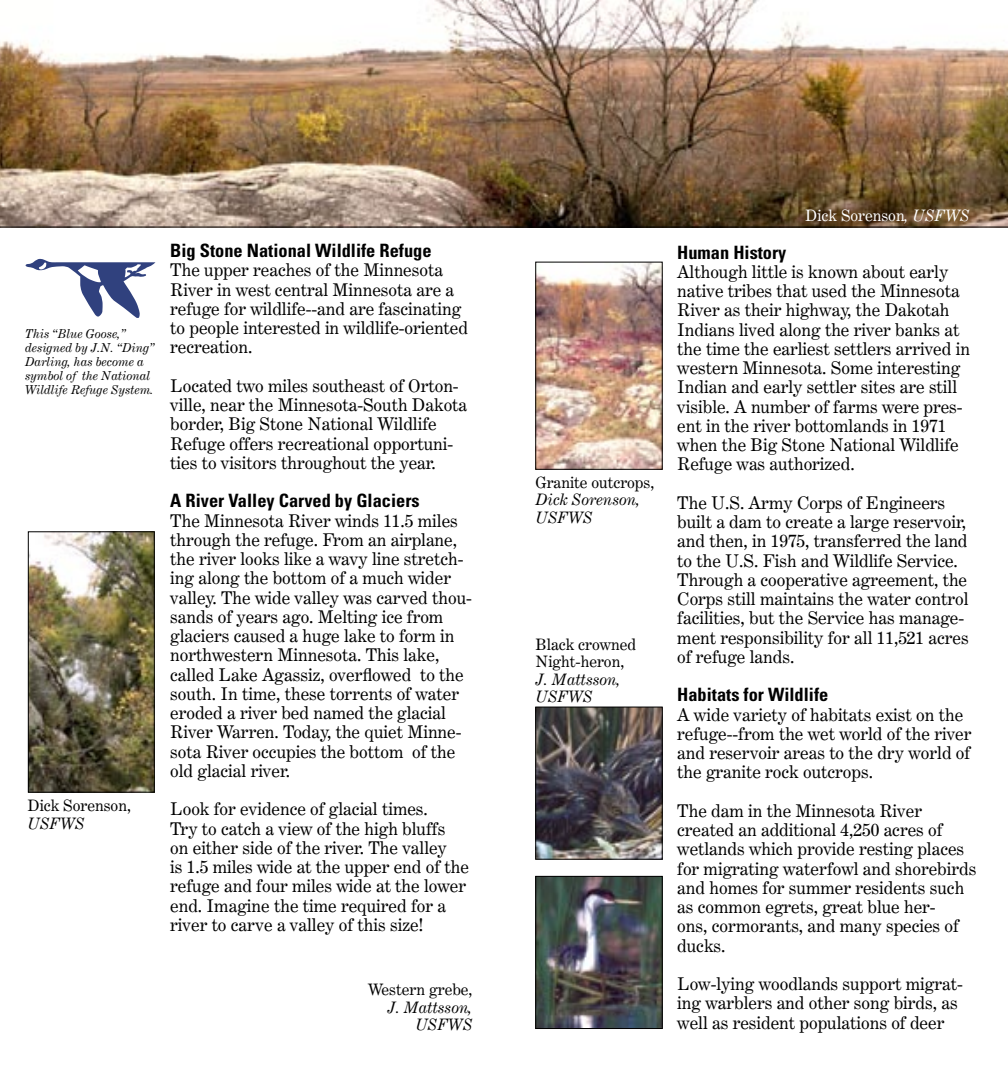
<style>
.page{position:relative;width:1008px;height:1071px;background:#fff}
.page>*{position:absolute;margin:0;border:0;box-sizing:border-box;transform-origin:0 0}
.Headline{font:700 condensed 18.38px "Univers";color:#000}
.Body_text{font:17.5px/19.2px "Century Expanded BT";color:#000}
.Subhead_1{font:italic 15.75px/17.5px "Century Expanded BT";color:#000}
.Subhead_1-2{font:15.75px/17.5px "Century Expanded BT";color:#000}
.Subhead_1-3{font:15.75px "Century Expanded BT";color:#fff}
.Subhead_1-4{font:italic 12.25px/14px "Century Expanded BT";color:#000}
.s1{font-style:italic}
.s2{font-style:normal}
</style>
<div class="page">
<svg style="left:26px;top:259px;width:129px;height:59px"></svg>
<img style="left:30px;top:534px;width:123px;height:256px">
<div style="left:28px;top:532px;width:127px;height:260px;border:1px solid #000"></div>
<img style="left:0;top:0;width:1008px;height:227px">
<hr style="left:0;top:227px;width:1008px;height:1px;background:#000">
<img style="left:538px;top:264px;width:122px;height:204px">
<img style="left:538px;top:709px;width:122px;height:148px">
<div style="left:536px;top:707px;width:126px;height:152px;border:1px solid #000"></div>
<img style="left:538px;top:878px;width:122px;height:149px">
<div style="left:536px;top:876px;width:126px;height:153px;border:1px solid #000"></div>
<p class="Subhead_1-4" style="left:25px;top:326px;width:131px">This “Blue Goose,” designed by J.N. “Ding”<br>Darling, has become a symbol of the National<br>Wildlife Refuge System.</p>
<p class="Subhead_1-2" style="left:28px;top:796px;width:105px">Dick Sorenson,<br><span class="s1">USFWS</span></p>
<p class="Headline" style="left:170px;top:239px;width:263px">Big Stone National Wildlife Refuge</p>
<p class="Body_text" style="left:170px;top:260px;width:299px">The upper reaches of the Minnesota River in west central Minnesota are a refuge for wildlife--and are fascinating to people interested in wildlife-oriented recreation.</p>
<p class="Body_text" style="left:170px;top:376px;width:298px">Located two miles southeast of Orton&shy;ville, near the Minnesota-South Dakota border, Big Stone National Wildlife Refuge offers recreational opportuni&shy;ties to visitors throughout the year.</p>
<p class="Headline" style="left:170px;top:490px;width:251px">A River Valley Carved by Glaciers</p>
<p class="Body_text" style="left:170px;top:511px;width:303px">The Minnesota River winds 11.5 miles through the refuge. From an airplane, the river looks like a wavy line stretch&shy;ing along the bottom of a much wider valley. The wide valley was carved thou&shy;sands of years ago. Melting ice from glaciers caused a huge lake to form in northwestern Minnesota. This lake, called Lake Agassiz, overflowed to the south. In time, these torrents of water eroded a river bed named the glacial River Warren. Today, the quiet Minne&shy;sota River occupies the bottom of the old glacial river.</p>
<p class="Body_text" style="left:170px;top:799px;width:300px">Look for evidence of glacial times.<br>Try to catch a view of the high bluffs<br>on either side of the river. The valley<br>is 1.5 miles wide at the upper end of the refuge and four miles wide at the lower end. Imagine the time required for a river to carve a valley of this size!</p>
<p class="Subhead_1-2" style="left:368px;top:981px;width:106px">Western grebe,</p>
<p class="Subhead_1" style="left:387px;top:998px;width:87px;text-align:right">J. Mattsson,<br>USFWS</p>
<p class="Subhead_1" style="left:536px;top:473px;width:120px"><span class="s2">Granite outcrops,<br></span>Dick Sorenson,<br>USFWS</p>
<p class="Subhead_1-2" style="left:536px;top:635px;width:102px">Black crowned<br>Night-heron,</p>
<p class="Subhead_1" style="left:536px;top:670px;width:87px">J. Mattsson,<br>USFWS</p>
<p class="Subhead_1-3" style="left:805px;top:205px;width:166px">Dick Sorenson<span class="s1">, USFWS</span></p>
<p class="Headline" style="left:677px;top:241px;width:111px">Human History</p>
<p class="Body_text" style="left:677px;top:262px;width:294px">Although little is known about early native tribes that used the Minnesota River as their highway, the Dakotah Indians lived along the river banks at the time the earliest settlers arrived in western Minnesota. Some interesting Indian and early settler sites are still visible. A number of farms were pres&shy;ent in the river bottomlands in 1971 when the Big Stone National Wildlife Refuge was authorized.</p>
<p class="Body_text" style="left:677px;top:493px;width:293px">The U.S. Army Corps of Engineers built a dam to create a large reservoir, and then, in 1975, transferred the land to the U.S. Fish and Wildlife Service.<br>Through a cooperative agreement, the Corps still maintains the water control facilities, but the Service has manage&shy;ment responsibility for all 11,521 acres of refuge lands.</p>
<p class="Headline" style="left:677px;top:684px;width:153px">Habitats for Wildlife</p>
<p class="Body_text" style="left:677px;top:705px;width:296px">A wide variety of habitats exist on the refuge--from the wet world of the river and reservoir areas to the dry world of the granite rock outcrops.</p>
<p class="Body_text" style="left:677px;top:801px;width:301px">The dam in the Minnesota River created an additional 4,250 acres of wetlands which provide resting places for migrating waterfowl and shorebirds and homes for summer residents such as common egrets, great blue her-<br>ons, cormorants, and many species of ducks.</p>
<p class="Body_text" style="left:677px;top:974px;width:287px">Low-lying woodlands support migrat&shy;ing warblers and other song birds, as well as resident populations of deer</p>
</div>
